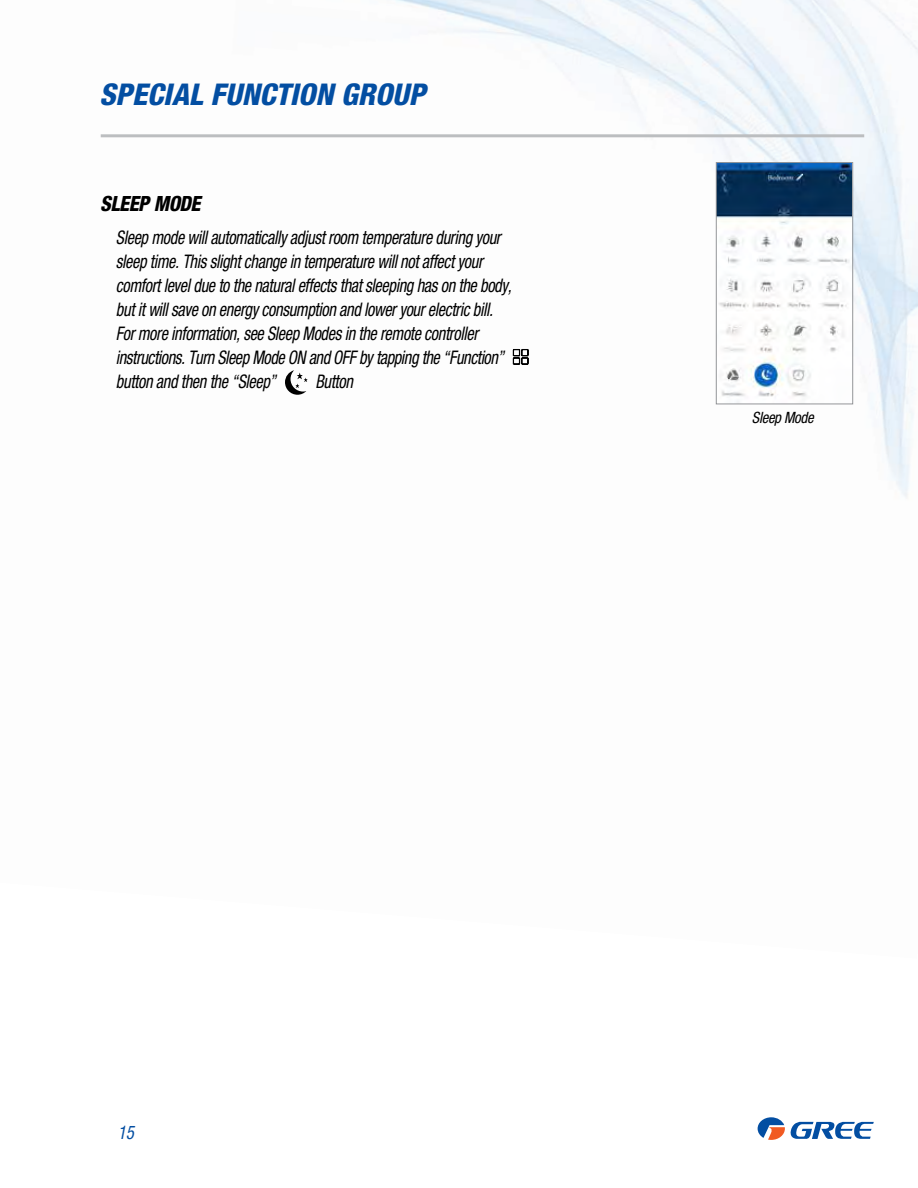
<style>
.page{position:relative;width:918px;height:1188px;background:#fff}
.page>*{position:absolute;margin:0;border:0;box-sizing:border-box;transform-origin:0 0}
.t1{font:italic 800 condensed 30px "Helvetica Neue";color:#034ea2}
.t2{font:italic 800 condensed 21px "Helvetica Neue";letter-spacing:-.02em;color:#000;scale:.94 1}
.t3{font:italic condensed 18.75px/24px "Helvetica Neue";letter-spacing:-.02em;color:#000;scale:.87 1}
.t4{font:italic condensed 18.75px "Helvetica Neue";color:#034ea2;scale:.9 1}
.t5{font:italic condensed 15.6px "Helvetica Neue";letter-spacing:-.02em;color:#000;scale:.95 1}
</style>
<div class="page">
<img style="left:718px;top:164px;width:133px;height:238px">
<div style="left:716px;top:162px;width:137px;height:242px;border:1px solid #939598"></div>
<svg style="left:758px;top:1117px;width:116px;height:23px"></svg>
<hr style="left:101px;top:134px;width:763px;height:3px;background:#bcbec0">
<svg style="left:513px;top:349px;width:16px;height:16px"></svg>
<svg style="left:285px;top:370px;width:23px;height:25px"></svg>
<h1 class="t1" style="left:99px;top:76px;width:32px">SPECIAL</h1>
<h1 class="t1" style="left:211px;top:76px;width:17px">FUNCTION</h1>
<h1 class="t1" style="left:341px;top:76px;width:19px">GROUP</h1>
<p class="t2" style="left:100px;top:190px;width:108px">SLEEP MODE</p>
<p class="t3" style="left:116px;top:225px;width:456px">Sleep mode will automatically adjust room temperature during your sleep time. This slight change in temperature will not affect your comfort level due to the natural effects that sleeping has on the body, but it will save on energy consumption and lower your electric bill.<br>For more information, see Sleep Modes in the remote controller instructions. Turn Sleep Mode ON and OFF by tapping the “Function” button and then the “Sleep”</p>
<p class="t3" style="left:315px;top:369px;width:45px">Button</p>
<p class="t5" style="left:752px;top:408px;width:67px">Sleep Mode</p>
<p class="t4" style="left:118px;top:1121px;width:20px">15</p>
</div>
